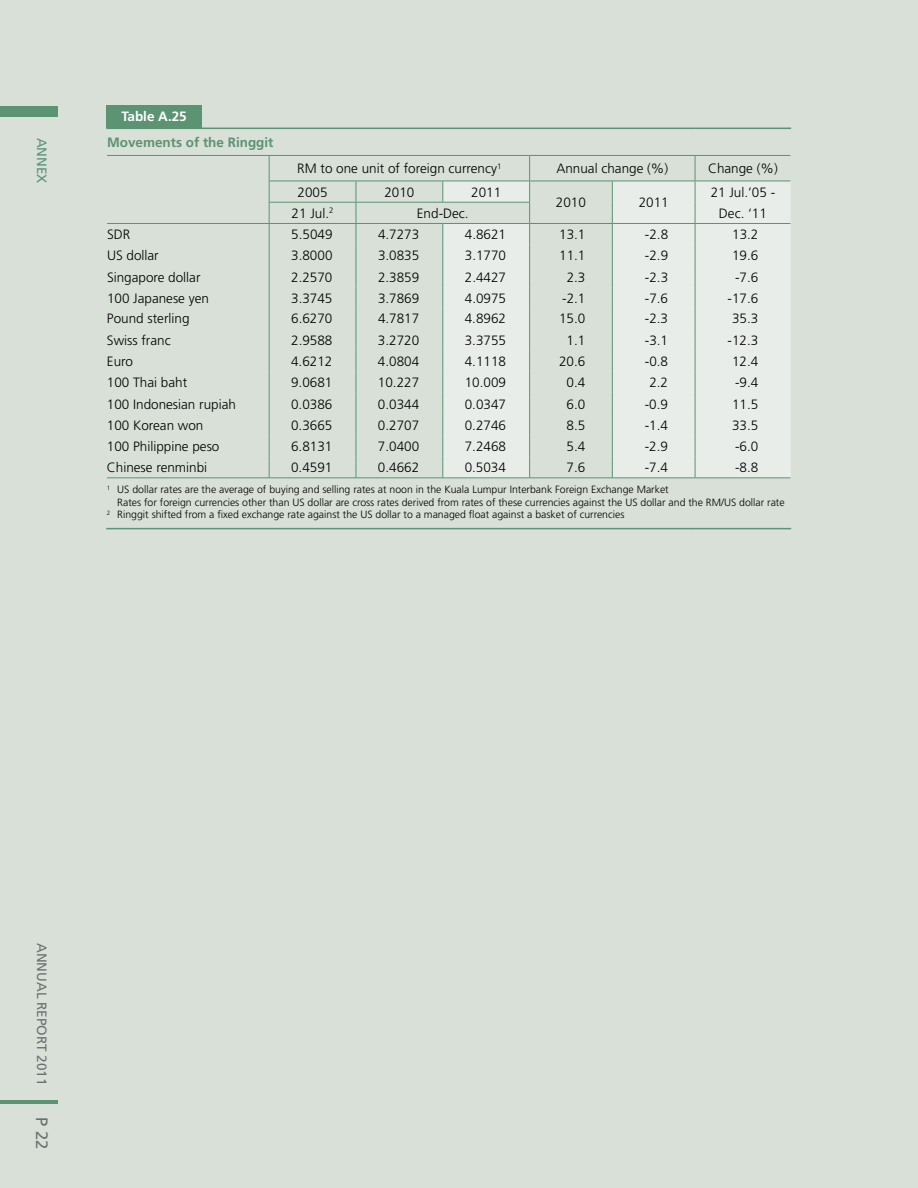
<style>
.page{position:relative;width:918px;height:1188px;background:#d8e0d8}
.page>*{position:absolute;margin:0;border:0;box-sizing:border-box;transform-origin:0 0}
.t1{font:16.5px "Frutiger";color:#6d6e71}
.t2{font:300 13.5px "Frutiger";color:#000}
.t3{font:700 13.5px "Frutiger";color:#5b9373}
.t4{font:13.5px "Frutiger";color:#6d6e71}
.t5{font:700 13.5px "Frutiger";color:#fff}
.t6{font:13.5px "Frutiger";color:#5b9373}
.t7{font:300 10.5px "Frutiger";color:#000}
</style>
<div class="page">
<hr style="left:0;top:1101px;width:58px;height:3px;background:#5b9373">
<div style="left:0;top:106px;width:58px;height:11px;background:#5b9373"></div>
<svg style="left:443px;top:181px;width:348px;height:297px;fill:#e9ede9"></svg>
<hr style="left:106px;top:128px;width:589px;height:1px;background:#5b9373">
<hr style="left:695px;top:128px;width:96px;height:1px;background:#5b9373">
<hr style="left:107px;top:155px;width:162px;height:1px;background:#5b9373">
<hr style="left:269px;top:155px;width:261px;height:1px;background:#5b9373">
<hr style="left:530px;top:155px;width:165px;height:1px;background:#5b9373">
<hr style="left:695px;top:155px;width:95px;height:1px;background:#5b9373">
<hr style="left:269px;top:181px;width:87px;height:1px;background:#5b9373">
<hr style="left:356px;top:181px;width:87px;height:1px;background:#5b9373">
<svg style="left:442px;top:181px;width:1px;height:21px"></svg>
<hr style="left:443px;top:181px;width:87px;height:1px;background:#5b9373">
<hr style="left:530px;top:181px;width:82px;height:1px;background:#5b9373">
<hr style="left:612px;top:181px;width:83px;height:1px;background:#5b9373">
<hr style="left:695px;top:181px;width:95px;height:1px;background:#5b9373">
<hr style="left:269px;top:202px;width:87px;height:1px;background:#5b9373">
<hr style="left:356px;top:202px;width:174px;height:1px;background:#5b9373">
<hr style="left:107px;top:223px;width:162px;height:1px;background:#5b9373">
<hr style="left:269px;top:223px;width:87px;height:1px;background:#5b9373">
<hr style="left:356px;top:223px;width:87px;height:1px;background:#5b9373">
<hr style="left:443px;top:223px;width:87px;height:1px;background:#5b9373">
<hr style="left:530px;top:223px;width:82px;height:1px;background:#5b9373">
<hr style="left:612px;top:223px;width:83px;height:1px;background:#5b9373">
<hr style="left:695px;top:223px;width:95px;height:1px;background:#5b9373">
<svg style="left:269px;top:156px;width:1px;height:321px"></svg>
<svg style="left:356px;top:181px;width:1px;height:296px"></svg>
<svg style="left:442px;top:224px;width:1px;height:253px"></svg>
<svg style="left:529px;top:156px;width:1px;height:321px"></svg>
<svg style="left:612px;top:181px;width:1px;height:296px"></svg>
<svg style="left:695px;top:156px;width:1px;height:321px"></svg>
<hr style="left:107px;top:477px;width:162px;height:1px;background:#5b9373">
<hr style="left:106px;top:528px;width:589px;height:1px;background:#5b9373">
<hr style="left:695px;top:528px;width:96px;height:1px;background:#5b9373">
<hr style="left:269px;top:477px;width:426px;height:1px;background:#5b9373">
<hr style="left:695px;top:477px;width:95px;height:1px;background:#5b9373">
<div style="left:106px;top:105px;width:96px;height:23px;background:#5b9373"></div>
<p class="t6" style="left:47px;top:138px;width:47px;rotate:90deg">ANNEX</p>
<p class="t5" style="left:121px;top:111px;width:67px">Table A.25</p>
<p class="t3" style="left:107px;top:137px;width:168px">Movements of the Ringgit</p>
<p class="t2" style="left:297px;top:163px;width:206px">RM to one unit of foreign currency<sup>1</sup></p>
<p class="t2" style="left:556px;top:163px;width:113px">Annual change (%)</p>
<p class="t2" style="left:708px;top:163px;width:71px">Change (%)</p>
<p class="t2" style="left:298px;top:187px;width:32px">2005</p>
<p class="t2" style="left:384px;top:187px;width:32px">2010</p>
<p class="t2" style="left:471px;top:187px;width:32px">2011</p>
<p class="t2" style="left:556px;top:197px;width:32px">2010</p>
<p class="t2" style="left:639px;top:197px;width:32px">2011</p>
<p class="t2" style="left:711px;top:187px;width:66px">21 Jul.’05 -</p>
<p class="t2" style="left:292px;top:208px;width:43px">21 Jul.<sup>2</sup></p>
<p class="t2" style="left:417px;top:208px;width:53px">End-Dec.</p>
<p class="t2" style="left:719px;top:208px;width:50px">Dec. ‘11</p>
<p class="t2" style="left:107px;top:229px;width:25px">SDR</p>
<p class="t2" style="left:291px;top:229px;width:43px">5.5049</p>
<p class="t2" style="left:378px;top:229px;width:43px">4.7273</p>
<p class="t2" style="left:465px;top:229px;width:43px">4.8621</p>
<p class="t2" style="left:559px;top:229px;width:28px">13.1</p>
<p class="t2" style="left:645px;top:229px;width:25px">-2.8</p>
<p class="t2" style="left:732px;top:229px;width:28px">13.2</p>
<p class="t2" style="left:107px;top:250px;width:53px">US dollar</p>
<p class="t2" style="left:291px;top:250px;width:43px">3.8000</p>
<p class="t2" style="left:378px;top:250px;width:43px">3.0835</p>
<p class="t2" style="left:465px;top:250px;width:43px">3.1770</p>
<p class="t2" style="left:559px;top:250px;width:28px">11.1</p>
<p class="t2" style="left:645px;top:250px;width:25px">-2.9</p>
<p class="t2" style="left:732px;top:250px;width:28px">19.6</p>
<p class="t2" style="left:107px;top:272px;width:95px">Singapore dollar</p>
<p class="t2" style="left:291px;top:272px;width:43px">2.2570</p>
<p class="t2" style="left:378px;top:272px;width:43px">2.3859</p>
<p class="t2" style="left:465px;top:272px;width:43px">2.4427</p>
<p class="t2" style="left:567px;top:272px;width:20px">2.3</p>
<p class="t2" style="left:645px;top:272px;width:25px">-2.3</p>
<p class="t2" style="left:735px;top:272px;width:25px">-7.6</p>
<p class="t2" style="left:107px;top:292px;width:104px">100 Japanese yen</p>
<p class="t2" style="left:291px;top:292px;width:43px">3.3745</p>
<p class="t2" style="left:378px;top:292px;width:43px">3.7869</p>
<p class="t2" style="left:465px;top:292px;width:43px">4.0975</p>
<p class="t2" style="left:562px;top:292px;width:25px">-2.1</p>
<p class="t2" style="left:645px;top:292px;width:25px">-7.6</p>
<p class="t2" style="left:728px;top:292px;width:32px">-17.6</p>
<p class="t2" style="left:107px;top:313px;width:84px">Pound sterling</p>
<p class="t2" style="left:291px;top:313px;width:43px">6.6270</p>
<p class="t2" style="left:378px;top:313px;width:43px">4.7817</p>
<p class="t2" style="left:465px;top:313px;width:43px">4.8962</p>
<p class="t2" style="left:559px;top:313px;width:28px">15.0</p>
<p class="t2" style="left:645px;top:313px;width:25px">-2.3</p>
<p class="t2" style="left:732px;top:313px;width:28px">35.3</p>
<p class="t2" style="left:107px;top:335px;width:65px">Swiss franc</p>
<p class="t2" style="left:291px;top:335px;width:43px">2.9588</p>
<p class="t2" style="left:378px;top:335px;width:43px">3.2720</p>
<p class="t2" style="left:465px;top:335px;width:43px">3.3755</p>
<p class="t2" style="left:567px;top:335px;width:20px">1.1</p>
<p class="t2" style="left:645px;top:335px;width:25px">-3.1</p>
<p class="t2" style="left:728px;top:335px;width:32px">-12.3</p>
<p class="t2" style="left:107px;top:356px;width:28px">Euro</p>
<p class="t2" style="left:291px;top:356px;width:43px">4.6212</p>
<p class="t2" style="left:378px;top:356px;width:43px">4.0804</p>
<p class="t2" style="left:465px;top:356px;width:43px">4.1118</p>
<p class="t2" style="left:559px;top:356px;width:28px">20.6</p>
<p class="t2" style="left:645px;top:356px;width:25px">-0.8</p>
<p class="t2" style="left:732px;top:356px;width:28px">12.4</p>
<p class="t2" style="left:107px;top:377px;width:82px">100 Thai baht</p>
<p class="t2" style="left:291px;top:377px;width:43px">9.0681</p>
<p class="t2" style="left:378px;top:377px;width:43px">10.227</p>
<p class="t2" style="left:465px;top:377px;width:43px">10.009</p>
<p class="t2" style="left:567px;top:377px;width:20px">0.4</p>
<p class="t2" style="left:649px;top:377px;width:20px">2.2</p>
<p class="t2" style="left:735px;top:377px;width:25px">-9.4</p>
<p class="t2" style="left:107px;top:398px;width:131px">100 Indonesian rupiah</p>
<p class="t2" style="left:291px;top:398px;width:43px">0.0386</p>
<p class="t2" style="left:378px;top:398px;width:43px">0.0344</p>
<p class="t2" style="left:465px;top:398px;width:43px">0.0347</p>
<p class="t2" style="left:567px;top:398px;width:20px">6.0</p>
<p class="t2" style="left:645px;top:398px;width:25px">-0.9</p>
<p class="t2" style="left:732px;top:398px;width:28px">11.5</p>
<p class="t2" style="left:107px;top:420px;width:98px">100 Korean won</p>
<p class="t2" style="left:291px;top:420px;width:43px">0.3665</p>
<p class="t2" style="left:378px;top:420px;width:43px">0.2707</p>
<p class="t2" style="left:465px;top:420px;width:43px">0.2746</p>
<p class="t2" style="left:567px;top:420px;width:20px">8.5</p>
<p class="t2" style="left:645px;top:420px;width:25px">-1.4</p>
<p class="t2" style="left:732px;top:420px;width:28px">33.5</p>
<p class="t2" style="left:107px;top:441px;width:114px">100 Philippine peso</p>
<p class="t2" style="left:291px;top:441px;width:43px">6.8131</p>
<p class="t2" style="left:378px;top:441px;width:43px">7.0400</p>
<p class="t2" style="left:465px;top:441px;width:43px">7.2468</p>
<p class="t2" style="left:567px;top:441px;width:20px">5.4</p>
<p class="t2" style="left:645px;top:441px;width:25px">-2.9</p>
<p class="t2" style="left:735px;top:441px;width:25px">-6.0</p>
<p class="t2" style="left:107px;top:462px;width:102px">Chinese renminbi</p>
<p class="t2" style="left:291px;top:462px;width:43px">0.4591</p>
<p class="t2" style="left:378px;top:462px;width:43px">0.4662</p>
<p class="t2" style="left:465px;top:462px;width:43px">0.5034</p>
<p class="t2" style="left:567px;top:462px;width:20px">7.6</p>
<p class="t2" style="left:645px;top:462px;width:25px">-7.4</p>
<p class="t2" style="left:735px;top:462px;width:25px">-8.8</p>
<p class="t7" style="left:107px;top:485px;width:564px"><sup>1</sup> US dollar rates are the average of buying and selling rates at noon in the Kuala Lumpur Interbank Foreign Exchange Market</p>
<p class="t7" style="left:117px;top:498px;width:669px">Rates for foreign currencies other than US dollar are cross rates derived from rates of these currencies against the US dollar and the RM/US dollar rate</p>
<p class="t7" style="left:107px;top:511px;width:519px"><sup>2</sup> Ringgit shifted from a fixed exchange rate against the US dollar to a managed float against a basket of currencies</p>
<p class="t4" style="left:47px;top:943px;width:144px;rotate:90deg">ANNUAL REPORT 2011</p>
<p class="t1" style="left:48px;top:1117px;width:34px;rotate:90deg">P 22</p>
</div>
